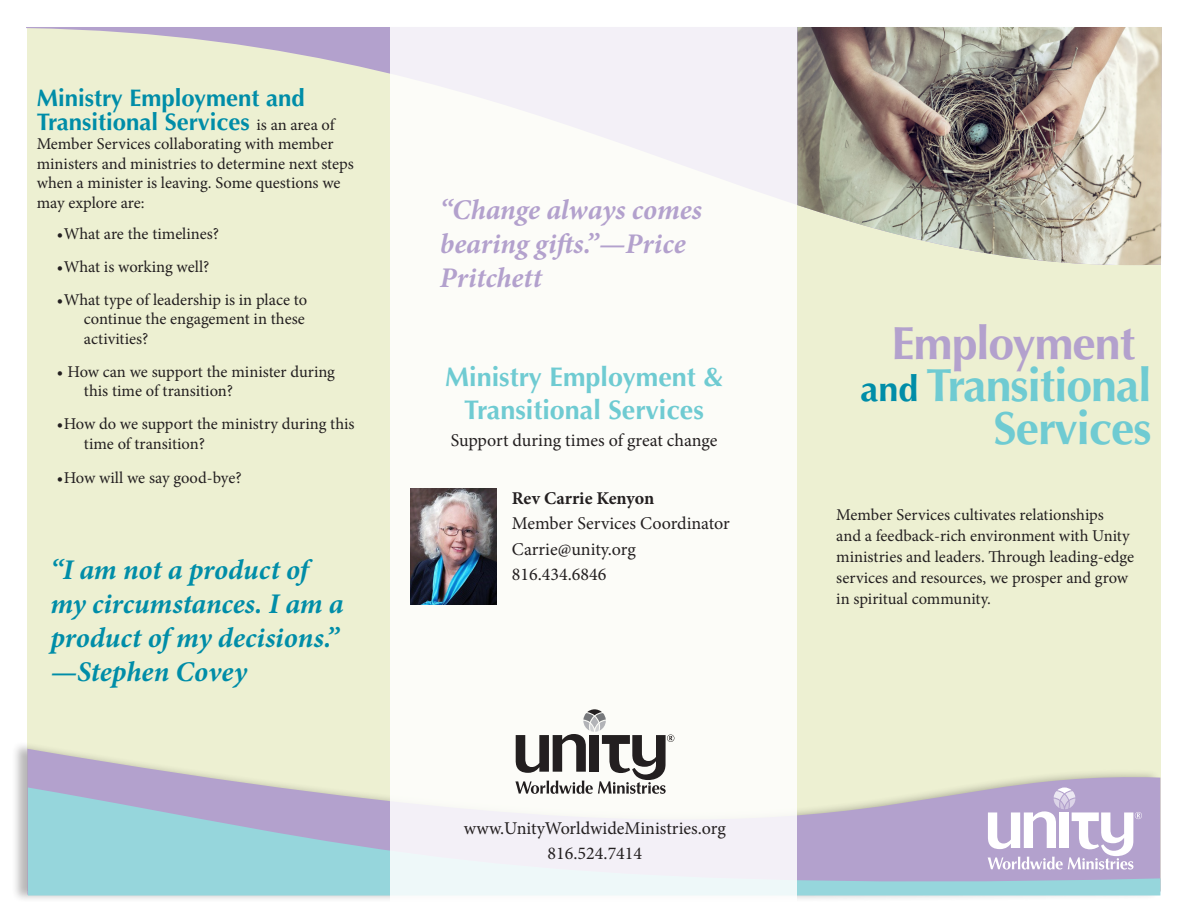
<style>
.page{position:relative;width:1188px;height:918px;background:#fff}
.page>*{position:absolute;margin:0;border:0;box-sizing:border-box;transform-origin:0 0}
.t1{font:700 46.5px/43.5px "Optima LT Std";letter-spacing:-.02em;color:#6fcbd2;text-align:right}
.t2{font:700 46.5px "Optima LT Std";letter-spacing:-.02em;color:#b3a1cd}
.Subhead_Small{font:700 36px "Optima LT Std";color:#008da8}
.Subhead_Small-2{font:italic 700 28.5px/34.2px "Minion Pro";letter-spacing:-.005em;color:#008da8}
.Subhead_Small-3{font:italic 700 28.5px/34.2px "Minion Pro";letter-spacing:-.005em;color:#b3a1cd}
.Subhead_Small-4{font:700 27px/32.4px "Optima LT Std";color:#6fcbd2;text-align:center}
.Subhead{font:700 24px/24px "Optima LT Std";color:#008da8}
.Body{font:18px/25.5px "Minion Pro";color:#231f20;text-align:center}
.Body-2{font:700 18px "Minion Pro";letter-spacing:-.005em;color:#231f20}
.Subhead-2{font:16.5px/19.5px "Minion Pro";color:#231f20}
.s1{font-family:"Minion Pro";font-weight:400;font-size:16.5px;color:#231f20}
</style>
<div class="page">
<div style="left:27px;top:27px;width:1133px;height:864px;background:#edf0d2"></div>
<svg style="left:26px;top:27px;width:1135px;height:251px"></svg>
<img style="left:797px;top:27px;width:365px;height:240px">
<div style="left:12px;top:741px;width:1149px;height:162px;background:#231f20;opacity:.32"></div>
<svg style="left:27px;top:749px;width:1133px;height:146px"></svg>
<svg style="left:28px;top:788px;width:1132px;height:108px;background:#a7bfd4"></svg>
<svg style="left:1057px;top:788px;width:15px;height:5px"></svg>
<svg style="left:988px;top:791px;width:154px;height:79px;background:#cbbfdd"></svg>
<div style="left:391px;top:0;width:406px;height:918px;background:#fcfcf8"></div>
<svg style="left:587px;top:709px;width:15px;height:6px"></svg>
<svg style="left:515px;top:713px;width:159px;height:81px"></svg>
<img style="left:410px;top:488px;width:87px;height:117px">
<p class="Subhead" style="left:37px;top:86px;width:300px">Ministry Employment and<br>Transitional Services <span class="s1">is an area of</span></p>
<p class="Subhead-2" style="left:37px;top:134px;width:319px">Member Services collaborating with member ministers and ministries to determine next steps when a minister is leaving. Some questions we may explore are:</p>
<p class="Subhead-2" style="left:57px;top:224px;width:164px">• What are the timelines?</p>
<p class="Subhead-2" style="left:57px;top:257px;width:154px">• What is working well?</p>
<p class="Subhead-2" style="left:84px;top:290px;width:225px;text-indent:-27px">• What type of leadership is in place to continue the engagement in these activities?</p>
<p class="Subhead-2" style="left:84px;top:362px;width:253px;text-indent:-27px">• How can we support the minister during this time of transition?</p>
<p class="Subhead-2" style="left:84px;top:414px;width:272px;text-indent:-27px">• How do we support the ministry during this time of transition?</p>
<p class="Subhead-2" style="left:57px;top:468px;width:186px">• How will we say good-bye?</p>
<p class="Subhead_Small-2" style="left:50px;top:552px;width:295px">“I am not a product of my circumstances. I am a product of my decisions.” —Stephen Covey</p>
<p class="Subhead_Small-3" style="left:440px;top:192px;width:264px">“Change always comes bearing gifts.”—Price<br>Pritchett</p>
<p class="Subhead_Small-4" style="left:445px;top:362px;width:279px">Ministry Employment &amp;<br>Transitional Services</p>
<p class="Body" style="left:451px;top:427px;width:268px">Support during times of great change</p>
<p class="Body-2" style="left:512px;top:486px;width:144px">Rev Carrie Kenyon</p>
<p class="Body" style="left:512px;top:511px;width:219px;text-align:left">Member Services Coordinator<br>Carrie@unity.org</p>
<p class="Body" style="left:512px;top:562px;width:96px">816.434.6846</p>
<p class="Body" style="left:464px;top:815px;width:263px">www.UnityWorldwideMinistries.org<br>816.524.7414</p>
<p class="t2" style="left:892px;top:316px;width:245px">Employment</p>
<p class="t1" style="left:926px;top:364px;width:227px">Transitional<br>Services</p>
<p class="Subhead_Small" style="left:860px;top:368px;width:60px">and</p>
<p class="Subhead-2" style="left:836px;top:504px;width:299px;line-height:21px">Member Services cultivates relationships<br>and a feedback-rich environment with Unity ministries and leaders. Through leading-edge services and resources, we prosper and grow in spiritual community.</p>
</div>
